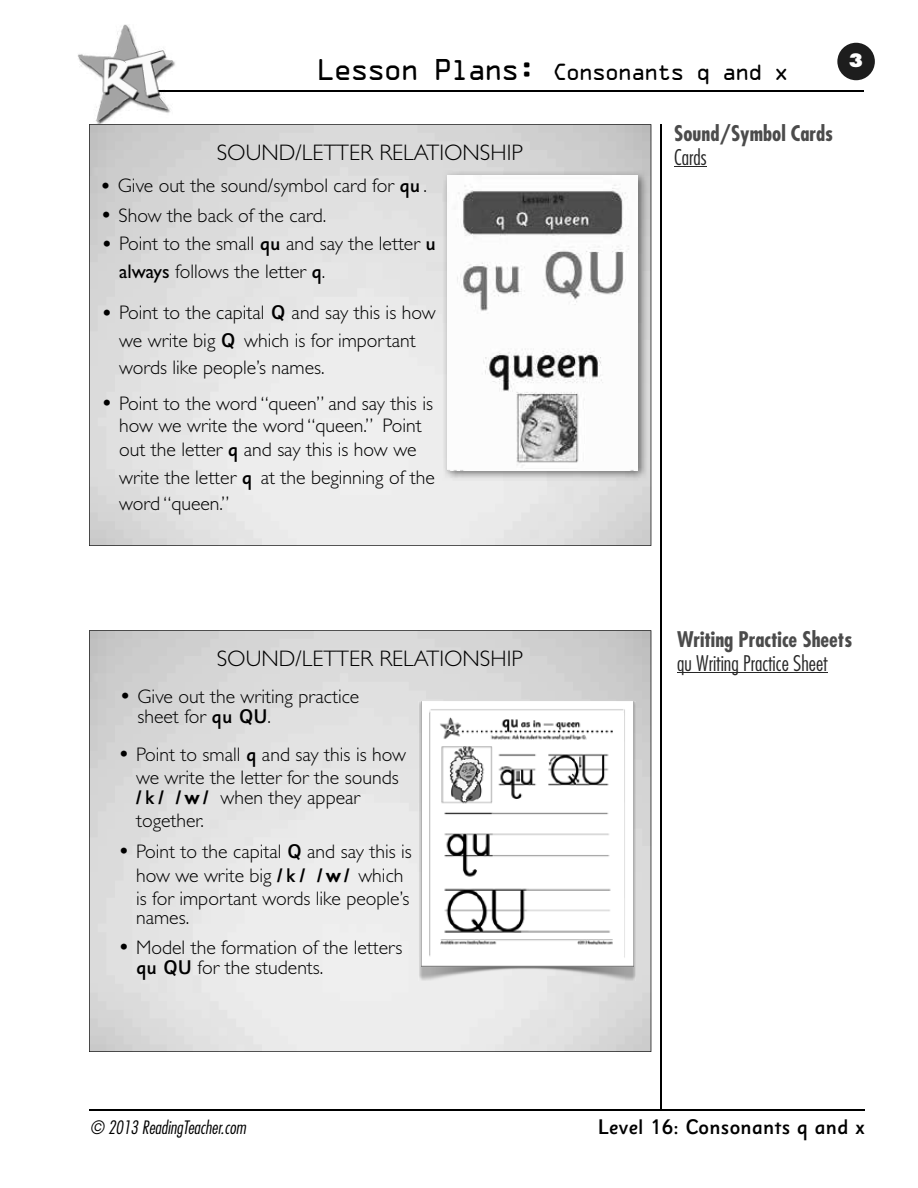
<style>
.page{position:relative;width:918px;height:1188px;background:#fff}
.page>*{position:absolute;margin:0;border:0;box-sizing:border-box;transform-origin:0 0}
.t1{font:300 22.5px "Gill Sans";color:#000}
.t2{font:700 condensed 21px "Futura";color:#4b4b4b}
.t3{font:21px "OCRA";letter-spacing:-.1em;color:#000}
.t4{font:300 condensed 21px "Futura";color:#272727}
.t5{font:500 21px "Sassoon Sans US Md";color:#000}
.t6{font:300 19.65px/27.5px "Gill Sans";color:#000}
.t7{font:italic 300 condensed 18px "Futura";color:#000}
.t8{font:800 18px "Futura";color:#fff}
.s1{font-size:27px}
.s2{font-size:24.6px}
.s3{font-family:"Sassoon Sans US Md";font-weight:500}
.s4{font-weight:400}
.s5{font-weight:700}
</style>
<div class="page">
<div style="left:837px;top:43px;width:38px;height:37px;background:#1d1d1d;border-radius:50%"></div>
<hr style="left:142px;top:90px;width:722px;height:2px;background:#000">
<hr style="left:661px;top:124px;width:1px;height:986px;background:#000">
<hr style="left:89px;top:1109px;width:776px;height:2px;background:#000">
<img style="left:78px;top:24px;width:97px;height:100px">
<img style="left:142px;top:90px;width:33px;height:2px">
<svg style="left:89px;top:124px;width:562px;height:422px"></svg>
<svg style="left:89px;top:630px;width:562px;height:422px"></svg>
<hr style="left:674px;top:166px;width:33px;height:1px;background:#272727">
<hr style="left:677px;top:672px;width:151px;height:1px;background:#272727">
<p class="t3" style="left:316px;top:63px;width:474px"><span class="s1">Lesson Plans:</span> Consonants q and x</p>
<p class="t8" style="left:849px;top:49px;width:16px">3</p>
<p class="t1" style="left:217px;top:140px;width:308px">SOUND/LETTER RELATIONSHIP</p>
<p class="t6" style="left:100px;top:172px;width:329px"><span class="s2">•</span> Give out the sound/symbol card for <span class="s3">qu</span> .</p>
<p class="t6" style="left:100px;top:201px;width:227px"><span class="s2">•</span> Show the back of the card.</p>
<p class="t6" style="left:119px;top:230px;width:318px;text-indent:-18px"><span class="s2">•</span> Point to the small <span class="s3">qu</span> and say the letter <span class="s3">u </span><span class="s4">always</span> follows the letter <span class="s3">q</span>.</p>
<p class="t6" style="left:119px;top:299px;width:318px;text-indent:-18px"><span class="s2">•</span> Point to the capital <span class="s3">Q</span> and say this is how we write big <span class="s3">Q</span> which is for important words like people’s names.</p>
<p class="t6" style="left:101px;top:392px;width:334px;line-height:22.8px;text-align:center"><span class="s2">•</span> Point to the word “queen” and say this is how we write the word “queen.” Point out the letter <span class="s3">q</span> and say this is how we</p>
<p class="t6" style="left:119px;top:464px;width:317px;line-height:26.7px">write the letter <span class="s3">q</span> at the beginning of the word “queen.”</p>
<p class="t1" style="left:217px;top:646px;width:308px">SOUND/LETTER RELATIONSHIP</p>
<p class="t6" style="left:138px;top:687px;width:223px;line-height:19.6px;text-indent:-18px"><span class="s2">•</span> Give out the writing practice sheet for <span class="s3">qu QU</span>.</p>
<p class="t6" style="left:118px;top:742px;width:290px;line-height:23.2px;text-align:center"><span class="s2">•</span> Point to small <span class="s3">q</span> and say this is how we write the letter for the sounds</p>
<p class="t6" style="left:136px;top:785px;width:226px;line-height:23.2px"><span class="s5">/</span> <span class="s3">k</span> <span class="s5">/ / w /</span> when they appear together.</p>
<p class="t6" style="left:136px;top:839px;width:277px;line-height:23.5px;text-indent:-18px"><span class="s2">•</span> Point to the capital <span class="s3">Q</span> and say this is how we write big <span class="s5">/</span> <span class="s3">k</span> <span class="s5">/ / w /</span> which is for important words like people’s</p>
<p class="t6" style="left:136px;top:903px;width:55px">names.</p>
<p class="t6" style="left:136px;top:938px;width:268px;line-height:19.6px;text-indent:-18px"><span class="s2">•</span> Model the formation of the letters <span class="s3">qu QU</span> for the students.</p>
<p class="t7" style="left:90px;top:1116px;width:157px">© 2013 ReadingTeacher.com</p>
<p class="t2" style="left:674px;top:120px;width:160px">Sound/Symbol Cards</p>
<p class="t4" style="left:674px;top:144px;width:34px">Cards</p>
<p class="t2" style="left:677px;top:625px;width:177px">Writing Practice Sheets</p>
<p class="t4" style="left:677px;top:650px;width:152px">qu Writing Practice Sheet</p>
<p class="t5" style="left:598px;top:1115px;width:269px">Level 16: Consonants q and x</p>
</div>
